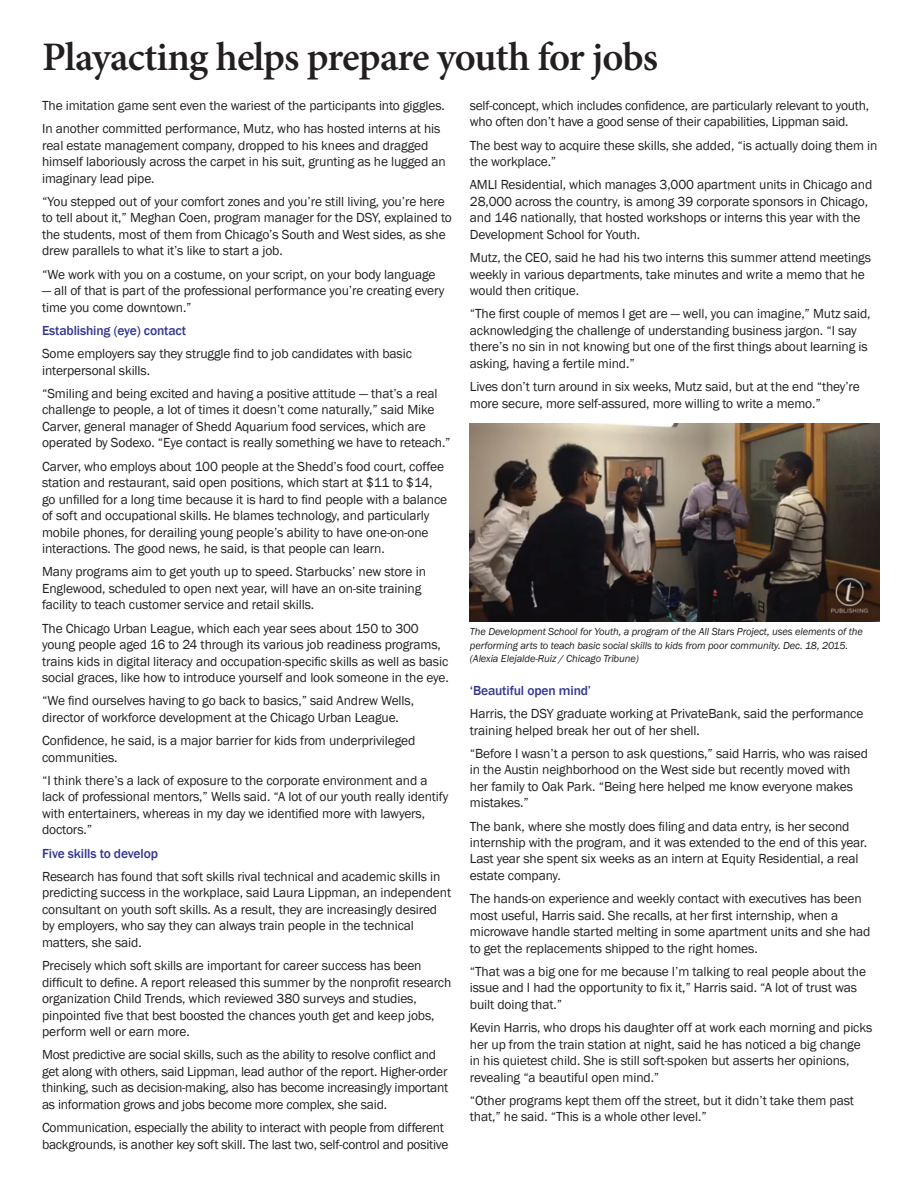
<style>
.page{position:relative;width:918px;height:1188px;background:#fff}
.page>*{position:absolute;margin:0;border:0;box-sizing:border-box;transform-origin:0 0}
.t1{font:600 40.5px "Minion Pro";letter-spacing:-.025em;color:#231f20}
.t2{font:13.5px/16.5px "Franklin Gothic";letter-spacing:-.01em;color:#231f20}
.t3{font:500 13.5px "Franklin Gothic";letter-spacing:-.01em;color:#34388e}
.t4{font:italic 10.5px/13.5px "Franklin Gothic";letter-spacing:-.01em;color:#231f20}
</style>
<div class="page">
<img style="left:470px;top:423px;width:410px;height:198px">
<h1 class="t1" style="left:42px;top:29px;width:618px">Playacting helps prepare youth for jobs</h1>
<p class="t2" style="left:42px;top:94px;width:404px;line-height:23.2px">The imitation game sent even the wariest of the participants into giggles.<br>In another committed performance, Mutz, who has hosted interns at his</p>
<p class="t2" style="left:42px;top:137px;width:405px">real estate management company, dropped to his knees and dragged himself laboriously across the carpet in his suit, grunting as he lugged an imaginary lead pipe.</p>
<p class="t2" style="left:42px;top:194px;width:411px">“You stepped out of your comfort zones and you’re still living, you’re here to tell about it,” Meghan Coen, program manager for the DSY, explained to the students, most of them from Chicago’s South and West sides, as she drew parallels to what it’s like to start a job.</p>
<p class="t2" style="left:42px;top:266px;width:395px">“We work with you on a costume, on your script, on your body language</p>
<p class="t2" style="left:42px;top:283px;width:404px">— all of that is part of the professional performance you’re creating every time you come downtown.”</p>
<p class="t3" style="left:42px;top:322px;width:145px">Establishing (eye) contact</p>
<p class="t2" style="left:42px;top:346px;width:371px">Some employers say they struggle find to job candidates with basic interpersonal skills.</p>
<p class="t2" style="left:42px;top:385px;width:410px">“Smiling and being excited and having a positive attitude — that’s a real challenge to people, a lot of times it doesn’t come naturally,” said Mike Carver, general manager of Shedd Aquarium food services, which are operated by Sodexo. “Eye contact is really something we have to reteach.”</p>
<p class="t2" style="left:42px;top:458px;width:407px">Carver, who employs about 100 people at the Shedd’s food court, coffee station and restaurant, said open positions, which start at $11 to $14, go unfilled for a long time because it is hard to find people with a balance of soft and occupational skills. He blames technology, and particularly mobile phones, for derailing young people’s ability to have one-on-one interactions. The good news, he said, is that people can learn.</p>
<p class="t2" style="left:42px;top:564px;width:385px">Many programs aim to get youth up to speed. Starbucks’ new store in<br>Englewood, scheduled to open next year, will have an on-site training facility to teach customer service and retail skills.</p>
<p class="t2" style="left:42px;top:620px;width:408px">The Chicago Urban League, which each year sees about 150 to 300 young people aged 16 to 24 through its various job readiness programs, trains kids in digital literacy and occupation-specific skills as well as basic social graces, like how to introduce yourself and look someone in the eye.</p>
<p class="t2" style="left:42px;top:693px;width:373px">“We find ourselves having to go back to basics,” said Andrew Wells, director of workforce development at the Chicago Urban League.</p>
<p class="t2" style="left:42px;top:733px;width:375px">Confidence, he said, is a major barrier for kids from underprivileged communities.</p>
<p class="t2" style="left:42px;top:772px;width:408px">“I think there’s a lack of exposure to the corporate environment and a lack of professional mentors,” Wells said. “A lot of our youth really identify with entertainers, whereas in my day we identified more with lawyers, doctors.”</p>
<p class="t3" style="left:42px;top:845px;width:117px">Five skills to develop</p>
<p class="t2" style="left:42px;top:868px;width:411px">Research has found that soft skills rival technical and academic skills in predicting success in the workplace, said Laura Lippman, an independent consultant on youth soft skills. As a result, they are increasingly desired by employers, who say they can always train people in the technical matters, she said.</p>
<p class="t2" style="left:42px;top:958px;width:411px">Precisely which soft skills are important for career success has been difficult to define. A report released this summer by the nonprofit research organization Child Trends, which reviewed 380 surveys and studies, pinpointed five that best boosted the chances youth get and keep jobs, perform well or earn more.</p>
<p class="t2" style="left:42px;top:1047px;width:408px">Most predictive are social skills, such as the ability to resolve conflict and get along with others, said Lippman, lead author of the report. Higher-order thinking, such as decision-making, also has become increasingly important as information grows and jobs become more complex, she said.</p>
<p class="t2" style="left:42px;top:1120px;width:408px">Communication, especially the ability to interact with people from different backgrounds, is another key soft skill. The last two, self-control and positive</p>
<p class="t2" style="left:470px;top:97px;width:401px">self-concept, which includes confidence, are particularly relevant to youth, who often don’t have a good sense of their capabilities, Lippman said.</p>
<p class="t2" style="left:470px;top:137px;width:409px">The best way to acquire these skills, she added, “is actually doing them in the workplace.”</p>
<p class="t2" style="left:470px;top:177px;width:404px">AMLI Residential, which manages 3,000 apartment units in Chicago and 28,000 across the country, is among 39 corporate sponsors in Chicago, and 146 nationally, that hosted workshops or interns this year with the Development School for Youth.</p>
<p class="t2" style="left:470px;top:250px;width:403px">Mutz, the CEO, said he had his two interns this summer attend meetings weekly in various departments, take minutes and write a memo that he would then critique.</p>
<p class="t2" style="left:470px;top:306px;width:402px">“The first couple of memos I get are — well, you can imagine,” Mutz said, acknowledging the challenge of understanding business jargon. “I say there’s no sin in not knowing but one of the first things about learning is asking, having a fertile mind.”</p>
<p class="t2" style="left:470px;top:379px;width:392px">Lives don’t turn around in six weeks, Mutz said, but at the end “they’re more secure, more self-assured, more willing to write a memo.”</p>
<p class="t4" style="left:470px;top:625px;width:395px">The Development School for Youth, a program of the All Stars Project, uses elements of the performing arts to teach basic social skills to kids from poor community. Dec. 18, 2015. (Alexia Elejalde-Ruiz / Chicago Tribune)</p>
<p class="t3" style="left:470px;top:682px;width:123px">‘Beautiful open mind’</p>
<p class="t2" style="left:470px;top:706px;width:395px">Harris, the DSY graduate working at PrivateBank, said the performance training helped break her out of her shell.</p>
<p class="t2" style="left:470px;top:745px;width:400px">“Before I wasn’t a person to ask questions,” said Harris, who was raised in the Austin neighborhood on the West side but recently moved with her family to Oak Park. “Being here helped me know everyone makes mistakes.”</p>
<p class="t2" style="left:470px;top:818px;width:399px">The bank, where she mostly does filing and data entry, is her second internship with the program, and it was extended to the end of this year.<br>Last year she spent six weeks as an intern at Equity Residential, a real estate company.</p>
<p class="t2" style="left:470px;top:891px;width:402px">The hands-on experience and weekly contact with executives has been most useful, Harris said. She recalls, at her first internship, when a microwave handle started melting in some apartment units and she had to get the replacements shipped to the right homes.</p>
<p class="t2" style="left:470px;top:964px;width:398px">“That was a big one for me because I’m talking to real people about the issue and I had the opportunity to fix it,” Harris said. “A lot of trust was built doing that.”</p>
<p class="t2" style="left:470px;top:1020px;width:404px">Kevin Harris, who drops his daughter off at work each morning and picks her up from the train station at night, said he has noticed a big change in his quietest child. She is still soft-spoken but asserts her opinions, revealing “a beautiful open mind.”</p>
<p class="t2" style="left:470px;top:1093px;width:386px">“Other programs kept them off the street, but it didn’t take them past that,” he said. “This is a whole other level.”</p>
</div>
